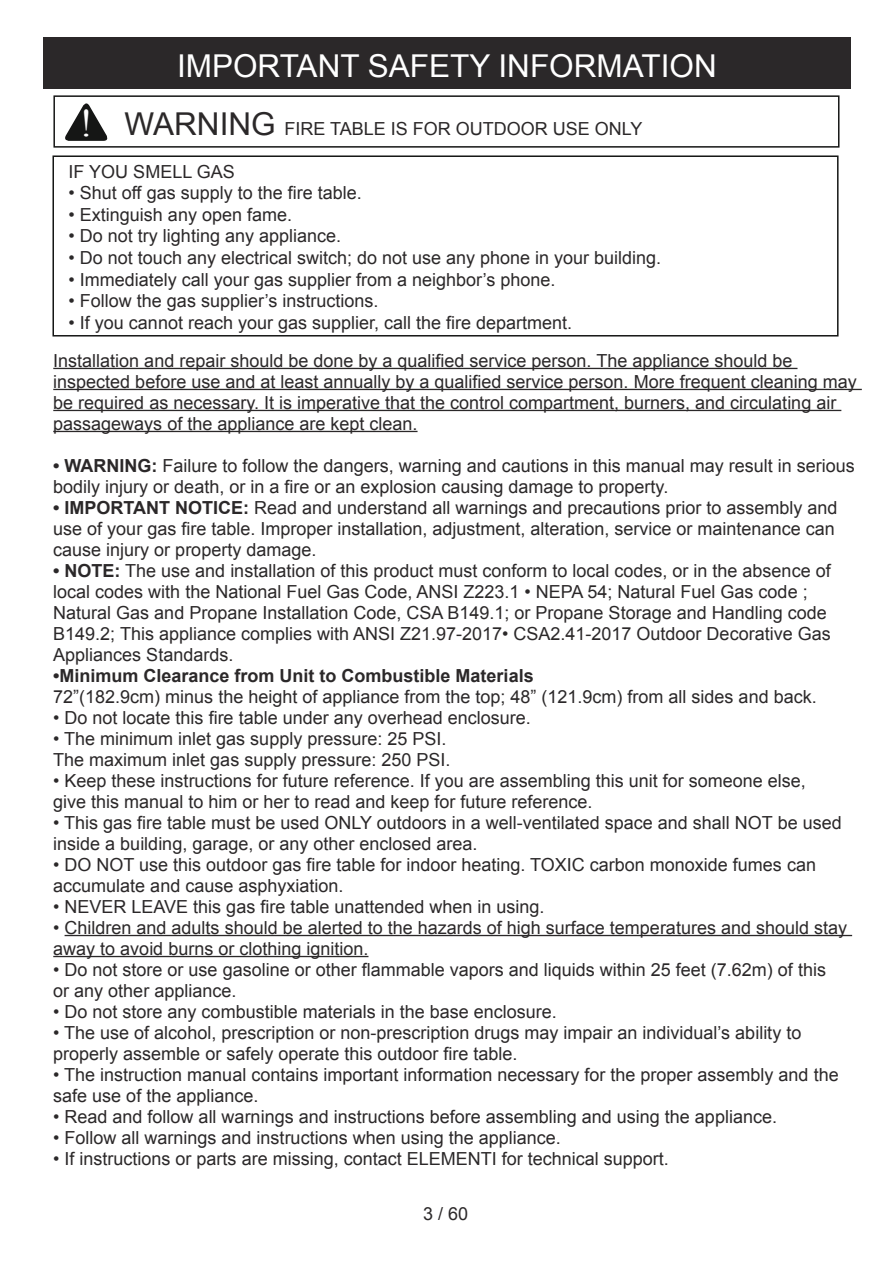
<style>
.page{position:relative;width:893px;height:1263px;background:#fff}
.page>*{position:absolute;margin:0;border:0;box-sizing:border-box;transform-origin:0 0}
.t1{font:31.5px "Arial";color:#fff}
.t2{font:18px/21px "Arial";color:#2b2829}
.t3{font:700 18px "Arial";color:#2b2829}
.s1{font-family:"Times New Roman";font-size:39px;color:#fff}
.s2{font-size:31.5px}
.s3{font-weight:700}
</style>
<div class="page">
<hr style="left:53px;top:368px;width:744px;height:1px;background:#2b2829">
<hr style="left:53px;top:389px;width:809px;height:1px;background:#2b2829">
<hr style="left:53px;top:410px;width:788px;height:1px;background:#2b2829">
<hr style="left:53px;top:431px;width:365px;height:1px;background:#2b2829">
<hr style="left:65px;top:935px;width:787px;height:1px;background:#2b2829">
<hr style="left:53px;top:956px;width:315px;height:1px;background:#2b2829">
<div style="left:43px;top:37px;width:808px;height:52px;background:#2b2829"></div>
<div style="left:53px;top:95px;width:786px;height:53px;border:2px solid #151615"></div>
<svg style="left:65px;top:103px;width:43px;height:38px"></svg>
<div style="left:52px;top:155px;width:786px;height:181px;border:2px solid #151615"></div>
<h1 class="t1" style="left:177px;top:54px;width:541px">IMPORTANT SAFETY INFORMATION</h1>
<p class="t2" style="left:80px;top:120px;width:564px"><span class="s1">!</span> <span class="s2">WARNING</span> FIRE TABLE IS FOR OUTDOOR USE ONLY</p>
<p class="t2" style="left:69px;top:162px;width:594px;line-height:21.6px">IF YOU SMELL GAS<br>ï Shut off gas supply to the fire table.<br>ï Extinguish any open fame.<br>ï Do not try lighting any appliance.<br>ï Do not touch any electrical switch; do not use any phone in your building. ï Immediately call your gas supplier from a neighborís phone.<br>ï Follow the gas supplierís instructions.<br>ï If you cannot reach your gas supplier, call the fire department.</p>
<p class="t2" style="left:53px;top:351px;width:805px">Installation and repair should be done by a qualified service person. The appliance should be inspected before use and at least annually by a qualified service person. More frequent cleaning may be required as necessary. It is imperative that the control compartment, burners, and circulating air passageways of the appliance are kept clean.</p>
<p class="t2" style="left:53px;top:456px;width:803px"><span class="s3">ï WARNING:</span> Failure to follow the dangers, warning and cautions in this manual may result in serious bodily injury or death, or in a fire or an explosion causing damage to property.<br><span class="s3">ï IMPORTANT NOTICE:</span> Read and understand all warnings and precautions prior to assembly and use of your gas fire table. Improper installation, adjustment, alteration, service or maintenance can cause injury or property damage.<br><span class="s3">ï NOTE:</span> The use and installation of this product must conform to local codes, or in the absence of local codes with the National Fuel Gas Code, ANSI Z223.1 ï NEPA 54; Natural Fuel Gas code ; Natural Gas and Propane Installation Code, CSA B149.1; or Propane Storage and Handling code B149.2; This appliance complies with ANSI Z21.97-2017ï CSA2.41-2017 Outdoor Decorative Gas Appliances Standards.</p>
<p class="t3" style="left:53px;top:668px;width:482px">ïMinimum Clearance from Unit to Combustible Materials</p>
<p class="t2" style="left:53px;top:687px;width:795px">72î(182.9cm) minus the height of appliance from the top; 48î (121.9cm) from all sides and back.<br>ï Do not locate this fire table under any overhead enclosure.<br>ï The minimum inlet gas supply pressure: 25 PSI.<br>The maximum inlet gas supply pressure: 250 PSI.<br>ï Keep these instructions for future reference. If you are assembling this unit for someone else,<br>give this manual to him or her to read and keep for future reference.<br>ï This gas fire table must be used ONLY outdoors in a well-ventilated space and shall NOT be used inside a building, garage, or any other enclosed area.<br>ï DO NOT use this outdoor gas fire table for indoor heating. TOXIC carbon monoxide fumes can accumulate and cause asphyxiation.<br>ï NEVER LEAVE this gas fire table unattended when in using.<br>ï Children and adults should be alerted to the hazards of high surface temperatures and should stay away to avoid burns or clothing ignition.<br>ï Do not store or use gasoline or other flammable vapors and liquids within 25 feet (7.62m) of this<br>or any other appliance.<br>ï Do not store any combustible materials in the base enclosure.<br>ï The use of alcohol, prescription or non-prescription drugs may impair an individualís ability to properly assemble or safely operate this outdoor fire table.<br>ï The instruction manual contains important information necessary for the proper assembly and the safe use of the appliance.<br>ï Read and follow all warnings and instructions before assembling and using the appliance.<br>ï Follow all warnings and instructions when using the appliance.<br>ï If instructions or parts are missing, contact ELEMENTI for technical support.</p>
<p class="t2" style="left:423px;top:1205px;width:47px">3 / 60</p>
</div>
